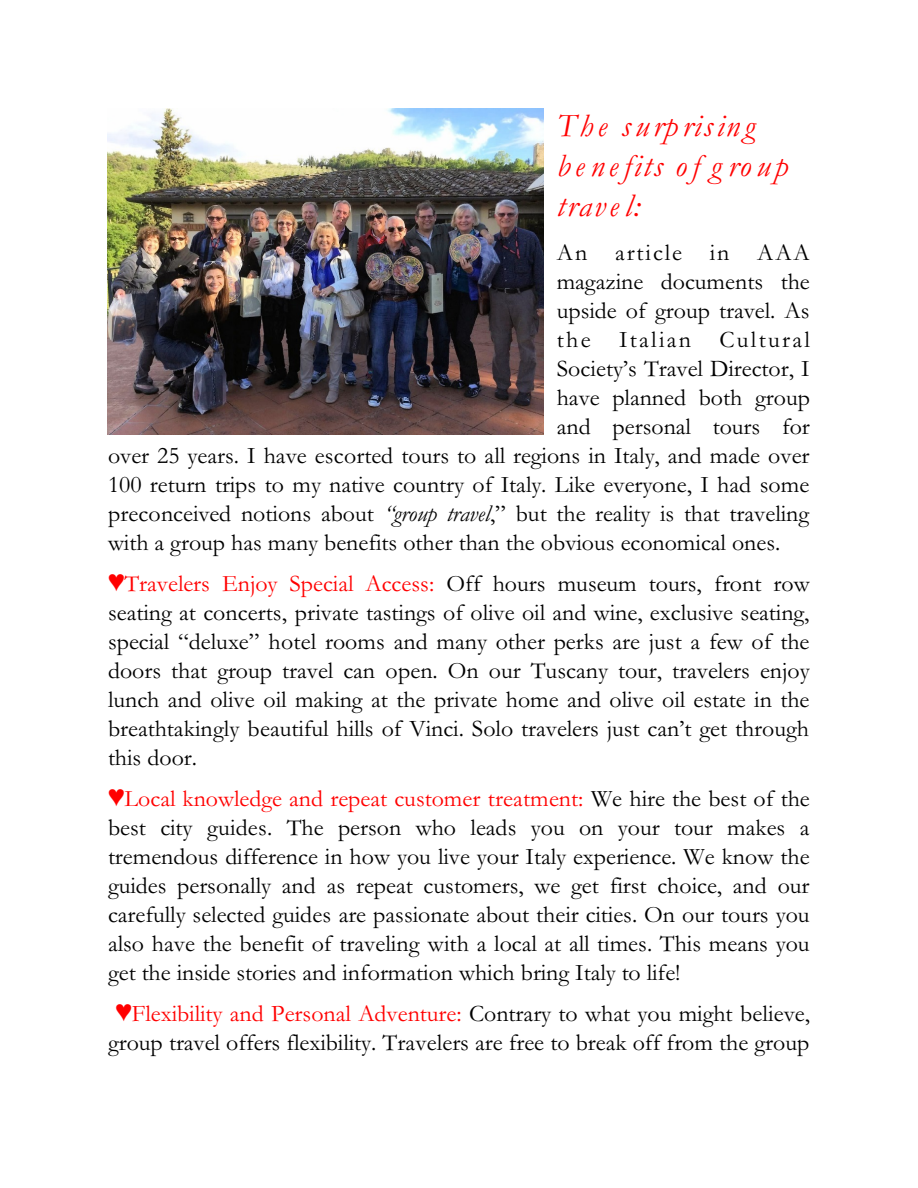
<style>
.page{position:relative;width:918px;height:1188px;background:#fff}
.page>*{position:absolute;margin:0;border:0;box-sizing:border-box;transform-origin:0 0}
.t1{font:italic 33px/39.9px "Garamond";letter-spacing:.125em;color:#f00}
.t2{font:24px/29px "Garamond";color:#000;text-align:justify}
.t3{font:24px "Garamond";letter-spacing:.095em;color:#000}
.t4{font:24px "Garamond";letter-spacing:.08em;color:#000}
.s1{font-style:italic}
.s2{color:#f00}
</style>
<div class="page">
<img style="left:108px;top:108px;width:435px;height:326px">
<h1 class="t1" style="left:557px;top:110px;width:233px">The surprising benefits of group trave l:</h1>
<p class="t4" style="left:557px;top:244px;width:255px">An article in AAA</p>
<p class="t2" style="left:557px;top:270px;width:255px">magazine documents the</p>
<p class="t2" style="left:557px;top:299px;width:254px">upside of group travel. As</p>
<p class="t3" style="left:557px;top:331px;width:255px">the Italian Cultural</p>
<p class="t2" style="left:557px;top:357px;width:254px">Society’s Travel Director, I</p>
<p class="t2" style="left:557px;top:386px;width:255px">have planned both group</p>
<p class="t2" style="left:557px;top:415px;width:255px">and personal tours for</p>
<p class="t2" style="left:108px;top:444px;width:703px">over 25 years. I have escorted tours to all regions in Italy, and made over</p>
<p class="t2" style="left:108px;top:473px;width:703px">100 return trips to my native country of Italy. Like everyone, I had some</p>
<p class="t2" style="left:108px;top:502px;width:703px">preconceived notions about <span class="s1">“group travel</span>,” but the reality is that traveling</p>
<p class="t2" style="left:108px;top:531px;width:674px">with a group has many benefits other than the obvious economical ones.</p>
<p class="t2" style="left:108px;top:572px;width:703px;text-indent:17px"><span class="s2">Travelers Enjoy Special Access:</span> Off hours museum tours, front row seating at concerts, private tastings of olive oil and wine, exclusive seating, special “deluxe” hotel rooms and many other perks are just a few of the doors that group travel can open. On our Tuscany tour, travelers enjoy lunch and olive oil making at the private home and olive oil estate in the breathtakingly beautiful hills of Vinci. Solo travelers just can’t get through this door.</p>
<p class="t2" style="left:108px;top:787px;width:703px;text-indent:17px"><span class="s2">Local knowledge and repeat customer treatment:</span> We hire the best of the best city guides. The person who leads you on your tour makes a tremendous difference in how you live your Italy experience. We know the guides personally and as repeat customers, we get first choice, and our carefully selected guides are passionate about their cities. On our tours you also have the benefit of traveling with a local at all times. This means you get the inside stories and information which bring Italy to life!</p>
<p class="t2" style="left:108px;top:1001px;width:704px;text-align:right"><span class="s2">Flexibility and Personal Adventure:</span> Contrary to what you might believe, group travel offers flexibility. Travelers are free to break off from the group</p>
</div>
